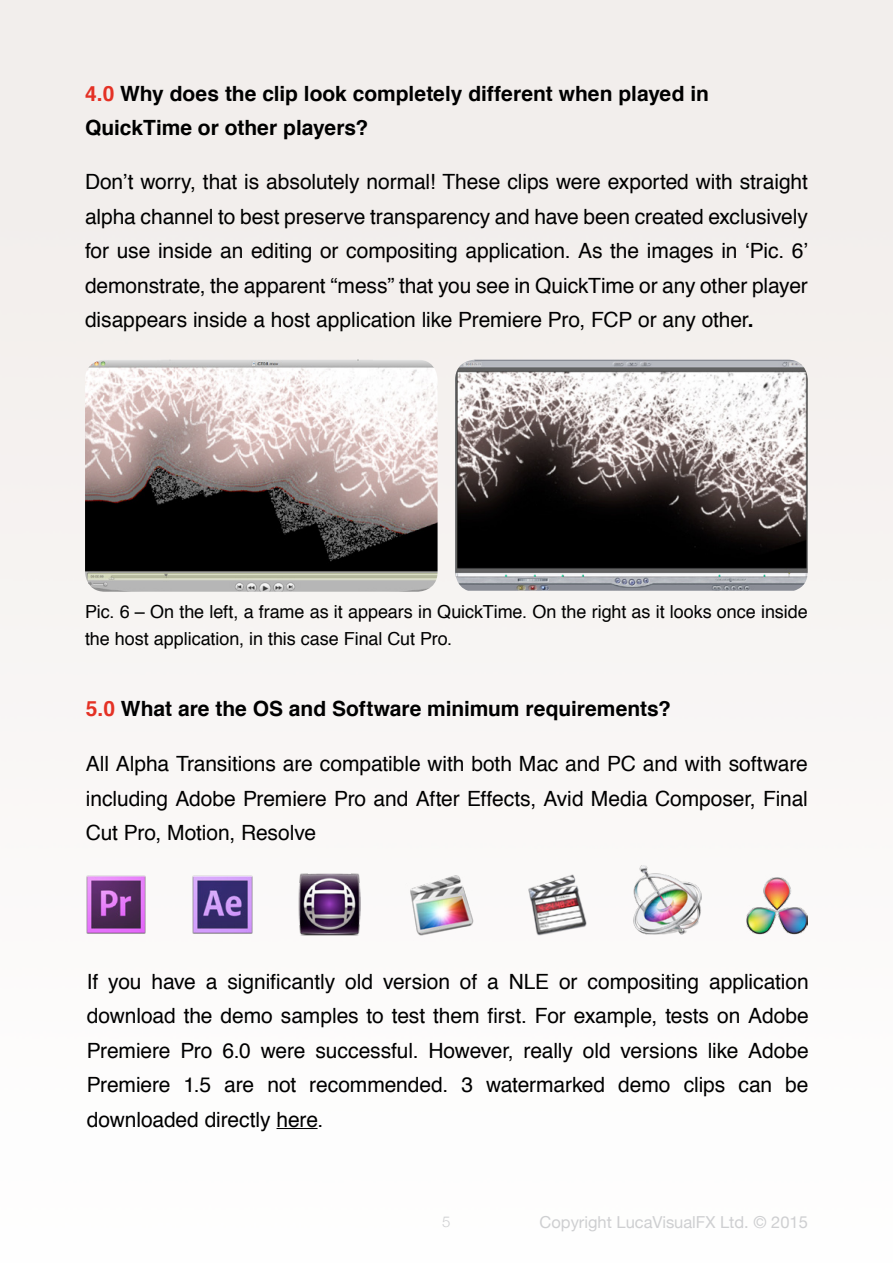
<style>
.page{position:relative;width:893px;height:1263px;background:#fff}
.page>*{position:absolute;margin:0;border:0;box-sizing:border-box;transform-origin:0 0}
.t1{font:21px/34.5px "Helvetica";letter-spacing:-.005em;color:#000;text-align:justify}
.t2{font:700 21px/34.5px "Helvetica";color:#000}
.t3{font:18px/27px "Helvetica";letter-spacing:-.005em;color:#000}
.t4{font:16.5px "Helvetica Neue";color:#cecfd1}
.t5{font:300 15px "Helvetica Neue";color:#cecfd1}
.s1{color:#e43125}
.s2{font-weight:700}
</style>
<div class="page">
<img style="left:85px;top:360px;width:353px;height:232px">
<img style="left:455px;top:360px;width:353px;height:231px">
<img style="left:406px;top:867px;width:74px;height:75px">
<img style="left:632px;top:865px;width:69px;height:69px">
<img style="left:85px;top:875px;width:61px;height:62px">
<img style="left:192px;top:875px;width:61px;height:62px">
<img style="left:299px;top:874px;width:61px;height:61px">
<img style="left:525px;top:850px;width:62px;height:112px">
<img style="left:747px;top:875px;width:61px;height:61px">
<hr style="left:277px;top:1128px;width:41px;height:1px;background:#000">
<p class="t2" style="left:85px;top:76px;width:625px"><span class="s1">4.0</span> Why does the clip look completely different when played in<br>QuickTime or other players?</p>
<p class="t1" style="left:85px;top:165px;width:724px">Don’t worry, that is absolutely normal! These clips were exported with straight alpha channel to best preserve transparency and have been created exclusively for use inside an editing or compositing application. As the images in ‘Pic. 6’ demonstrate, the apparent “mess” that you see in QuickTime or any other player disappears inside a host application like Premiere Pro, FCP or any other<span class="s2">.</span></p>
<p class="t3" style="left:85px;top:599px;width:724px">Pic. 6 – On the left, a frame as it appears in QuickTime. On the right as it looks once inside the host application, in this case Final Cut Pro.</p>
<p class="t2" style="left:86px;top:692px;width:587px"><span class="s1">5.0</span> What are the OS and Software minimum requirements?</p>
<p class="t1" style="left:86px;top:747px;width:723px">All Alpha Transitions are compatible with both Mac and PC and with software including Adobe Premiere Pro and After Effects, Avid Media Composer, Final Cut Pro, Motion, Resolve</p>
<p class="t1" style="left:87px;top:965px;width:723px">If you have a significantly old version of a NLE or compositing application download the demo samples to test them first. For example, tests on Adobe Premiere Pro 6.0 were successful. However, really old versions like Adobe Premiere 1.5 are not recommended. 3 watermarked demo clips can be downloaded directly here.</p>
<p class="t5" style="left:442px;top:1210px;width:10px">5</p>
<p class="t4" style="left:539px;top:1210px;width:270px">Copyright LucaVisualFX Ltd. © 2015</p>
</div>
